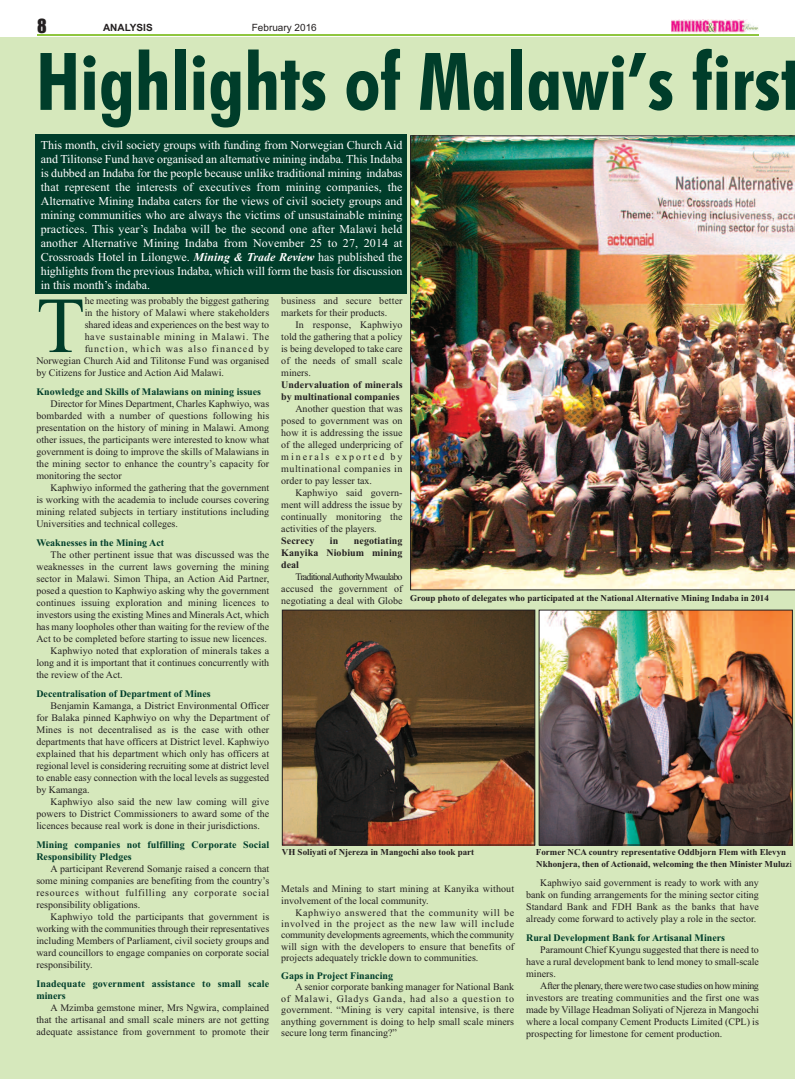
<style>
.page{position:relative;width:795px;height:1079px;background:#fff}
.page>*{position:absolute;margin:0;border:0;box-sizing:border-box;transform-origin:0 0}
.t1{font:700 condensed 79.7px "Futura BT";color:#003d2a}
.t2{font:79.2px "Times New Roman";color:#003d2a}
.t3{font:18px "Impact";color:#231f20}
.t4{font:12px/14px "Times New Roman";letter-spacing:-.005em;color:#fff;text-align:justify}
.t5{font:10px/12px "Times New Roman";color:#231f20;text-align:justify}
.t6{font:700 10px/12px "Times New Roman";color:#003d2a}
.t7{font:700 10px/12px "Times New Roman";letter-spacing:.01em;color:#231f20}
.t8{font:10px "Times New Roman";letter-spacing:.06em;color:#231f20}
.t9{font:10px "Times New Roman";letter-spacing:.1em;color:#231f20}
.t10{font:10px "Arial";color:#231f20}
.t11{font:700 10px "Arial";color:#231f20}
.t12{font:700 9px/12px "Times New Roman";color:#231f20}
.s1{font-weight:700;font-style:italic}
.s2{font-weight:400}
</style>
<div class="page">
<hr style="left:37px;top:34px;width:722px;height:2px;background:#8fc63e">
<img style="left:672px;top:19px;width:86px;height:14px">
<div style="left:0;top:38px;width:795px;height:1040px;background:#d6e8bc"></div>
<img style="left:410px;top:136px;width:385px;height:454px">
<img style="left:284px;top:611px;width:249px;height:232px">
<div style="left:282px;top:609px;width:253px;height:236px;border:1px solid #231f20"></div>
<img style="left:541px;top:611px;width:249px;height:232px">
<div style="left:539px;top:609px;width:253px;height:236px;border:1px solid #231f20"></div>
<div style="left:35px;top:134px;width:372px;height:159px;background:#003d2a"></div>
<h3 class="t3" style="left:37px;top:16px;width:11px">8</h3>
<p class="t11" style="left:103px;top:22px;width:51px">ANALYSIS</p>
<p class="t10" style="left:252px;top:22px;width:67px">February 2016</p>
<h1 class="t1" style="left:36px;top:36px;width:767px">Highlights of Malawi’s first</h1>
<p class="t4" style="left:41px;top:137px;width:363px">This month, civil society groups with funding from Norwegian Church Aid and Tilitonse Fund have organised an alternative mining indaba. This Indaba is dubbed an Indaba for the people because unlike traditional mining indabas that represent the interests of executives from mining companies, the Alternative Mining Indaba caters for the views of civil society groups and mining communities who are always the victims of unsustainable mining practices. This year’s Indaba will be the second one after Malawi held another Alternative Mining Indaba from November 25 to 27, 2014 at Crossroads Hotel in Lilongwe. <span class="s1">Mining &amp; Trade Review</span> has published the highlights from the previous Indaba, which will form the basis for discussion in this month’s indaba.</p>
<h2 class="t2" style="left:36px;top:278px;width:50px">T</h2>
<p class="t5" style="left:85px;top:294px;width:186px">he meeting was probably the biggest gathering</p>
<p class="t5" style="left:85px;top:306px;width:186px">in the history of Malawi where stakeholders</p>
<p class="t5" style="left:85px;top:318px;width:186px">shared ideas and experiences on the best way to</p>
<p class="t8" style="left:85px;top:331px;width:186px">have sustainable mining in Malawi. The</p>
<p class="t9" style="left:85px;top:343px;width:186px">function, which was also financed by</p>
<p class="t5" style="left:36px;top:354px;width:234px">Norwegian Church Aid and Tilitonse Fund was organised</p>
<p class="t5" style="left:36px;top:366px;width:189px">by Citizens for Justice and Action Aid Malawi.</p>
<p class="t6" style="left:36px;top:385px;width:226px">Knowledge and Skills of Malawians on mining issues</p>
<p class="t5" style="left:36px;top:397px;width:234px;text-indent:14px">Director for Mines Department, Charles Kaphwiyo, was bombarded with a number of questions following his presentation on the history of mining in Malawi. Among other issues, the participants were interested to know what government is doing to improve the skills of Malawians in the mining sector to enhance the country’s capacity for monitoring the sector</p>
<p class="t5" style="left:36px;top:481px;width:234px;text-indent:14px">Kaphwiyo informed the gathering that the government is working with the academia to include courses covering mining related subjects in tertiary institutions including Universities and technical colleges.</p>
<p class="t6" style="left:36px;top:536px;width:129px">Weaknesses in the Mining Act</p>
<p class="t5" style="left:51px;top:548px;width:220px">The other pertinent issue that was discussed was the</p>
<p class="t5" style="left:36px;top:560px;width:234px">weaknesses in the current laws governing the mining</p>
<p class="t5" style="left:36px;top:572px;width:234px">sector in Malawi. Simon Thipa, an Action Aid Partner,</p>
<p class="t5" style="left:36px;top:584px;width:234px">posed a question to Kaphwiyo asking why the government</p>
<p class="t5" style="left:36px;top:596px;width:234px">continues issuing exploration and mining licences to</p>
<p class="t5" style="left:36px;top:608px;width:234px">investors using the existing Mines and Minerals Act, which</p>
<p class="t5" style="left:36px;top:620px;width:234px">has many loopholes other than waiting for the review of the</p>
<p class="t5" style="left:36px;top:632px;width:232px">Act to be completed before starting to issue new licences.</p>
<p class="t5" style="left:51px;top:644px;width:220px">Kaphwiyo noted that exploration of minerals takes a</p>
<p class="t5" style="left:36px;top:656px;width:234px">long and it is important that it continues concurrently with</p>
<p class="t5" style="left:36px;top:668px;width:88px">the review of the Act.</p>
<p class="t6" style="left:36px;top:687px;width:176px">Decentralisation of Department of Mines</p>
<p class="t5" style="left:36px;top:699px;width:234px;text-indent:14px">Benjamin Kamanga, a District Environmental Officer for Balaka pinned Kaphwiyo on why the Department of Mines is not decentralised as is the case with other departments that have officers at District level. Kaphwiyo explained that his department which only has officers at regional level is considering recruiting some at district level to enable easy connection with the local levels as suggested by Kamanga.</p>
<p class="t5" style="left:36px;top:795px;width:234px;text-indent:14px">Kaphwiyo also said the new law coming will give powers to District Commissioners to award some of the licences because real work is done in their jurisdictions.</p>
<p class="t6" style="left:36px;top:838px;width:234px">Mining companies not fulfilling Corporate Social<br>Responsibility Pledges</p>
<p class="t5" style="left:36px;top:862px;width:234px;text-indent:14px">A participant Reverend Somanje raised a concern that some mining companies are benefiting from the country’s resources without fulfilling any corporate social responsibility obligations.</p>
<p class="t5" style="left:36px;top:910px;width:234px;text-indent:14px">Kaphwiyo told the participants that government is working with the communities through their representatives including Members of Parliament, civil society groups and ward councillors to engage companies on corporate social responsibility.</p>
<p class="t6" style="left:36px;top:977px;width:234px">Inadequate government assistance to small scale miners</p>
<p class="t5" style="left:36px;top:1001px;width:234px;text-indent:14px">A Mzimba gemstone miner, Mrs Ngwira, complained that the artisanal and small scale miners are not getting adequate assistance from government to promote their</p>
<p class="t5" style="left:281px;top:294px;width:123px">business and secure better markets for their products.</p>
<p class="t5" style="left:281px;top:318px;width:123px;text-indent:14px">In response, Kaphwiyo told the gathering that a policy is being developed to take care of the needs of small scale miners.</p>
<p class="t7" style="left:281px;top:378px;width:123px">Undervaluation of minerals by multinational companies</p>
<p class="t5" style="left:281px;top:402px;width:123px;text-indent:14px">Another question that was posed to government was on how it is addressing the issue of the alleged underpricing of minerals exported by multinational companies in order to pay lesser tax.</p>
<p class="t5" style="left:281px;top:486px;width:123px;text-indent:14px">Kaphwiyo said govern&shy;ment will address the issue by continually monitoring the activities of the players.</p>
<p class="t7" style="left:281px;top:534px;width:35px">Secrecy</p>
<p class="t7" style="left:330px;top:534px;width:10px">in</p>
<p class="t7" style="left:281px;top:534px;width:123px;text-align:justify;text-indent:73px">negotiating Kanyika Niobium mining deal</p>
<p class="t5" style="left:281px;top:570px;width:123px;text-indent:14px">TraditionalAuthorityMwaulabo accused the government of negotiating a deal with Globe</p>
<p class="t12" style="left:410px;top:591px;width:360px">Group photo of delegates who participated at the National Alternative Mining Indaba in 2014</p>
<p class="t12" style="left:282px;top:846px;width:194px">VH Soliyati of Njereza in Mangochi also took part</p>
<p class="t12" style="left:536px;top:846px;width:258px">Former NCA country representative Oddbjorn Flem with Elevyn<br>Nkhonjera, then of Actionaid, welcoming the then Minister Muluz<span class="s2">i</span></p>
<p class="t5" style="left:281px;top:882px;width:234px">Metals and Mining to start mining at Kanyika without involvement of the local community.</p>
<p class="t5" style="left:281px;top:906px;width:234px;line-height:11.3px;text-indent:14px">Kaphwiyo answered that the community will be involved in the project as the new law will include community developments agreements, which the community will sign with the developers to ensure that benefits of projects adequately trickle down to communities.</p>
<p class="t6" style="left:281px;top:969px;width:113px">Gaps in Project Financing</p>
<p class="t5" style="left:281px;top:981px;width:234px;line-height:11.4px;text-indent:14px">A senior corporate banking manager for National Bank of Malawi, Gladys Ganda, had also a question to government. “Mining is very capital intensive, is there anything government is doing to help small scale miners secure long term financing?”</p>
<p class="t5" style="left:526px;top:876px;width:234px;text-indent:14px">Kaphwiyo said government is ready to work with any bank on funding arrangements for the mining sector citing Standard Bank and FDH Bank as the banks that have already come forward to actively play a role in the sector.</p>
<p class="t6" style="left:526px;top:931px;width:200px">Rural Development Bank for Artisanal Miners</p>
<p class="t5" style="left:526px;top:943px;width:234px;text-indent:14px">Paramount Chief Kyungu suggested that there is need to have a rural development bank to lend money to small-scale miners.</p>
<p class="t5" style="left:526px;top:979px;width:234px;text-indent:14px">After the plenary, there were two case studies on how mining investors are treating communities and the first one was made by Village Headman Soliyati of Njereza in Mangochi where a local company Cement Products Limited (CPL) is prospecting for limestone for cement production.</p>
</div>
